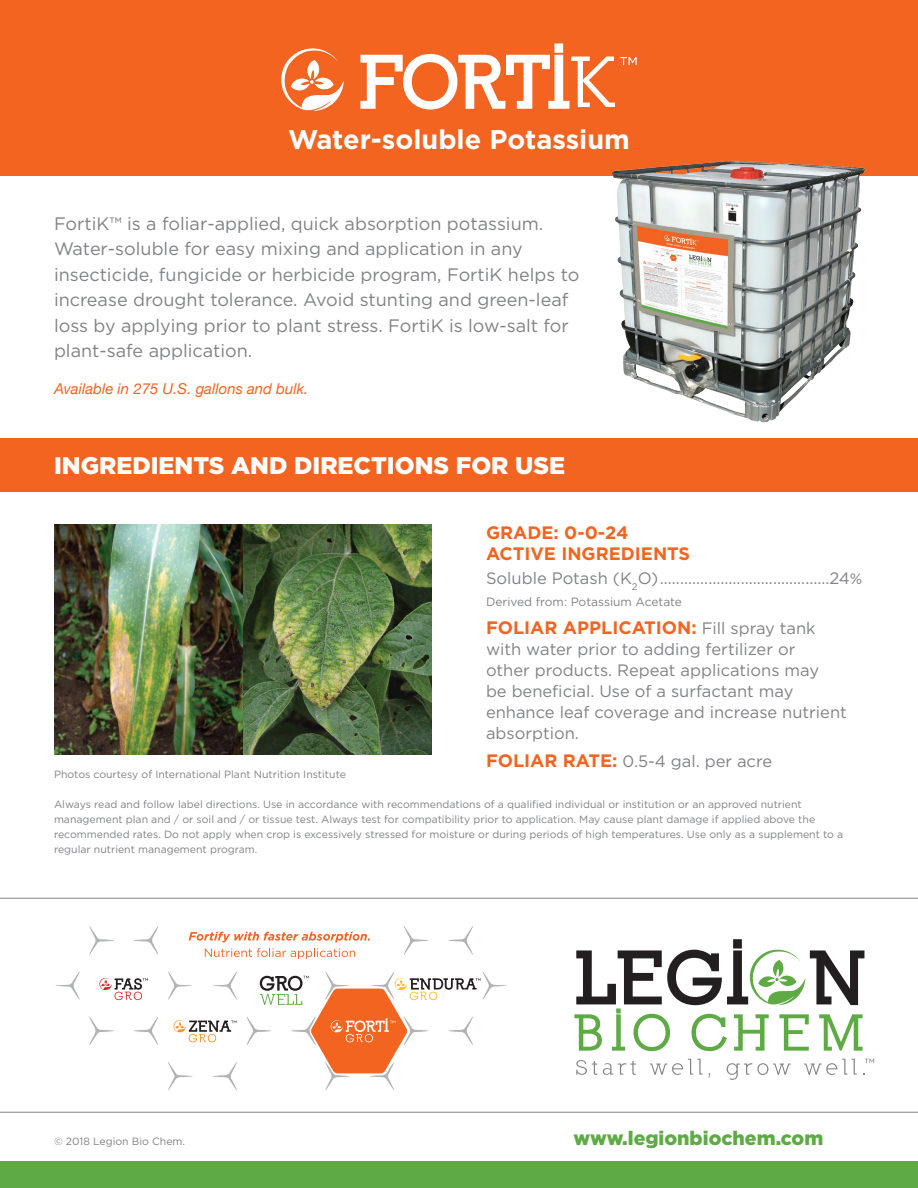
<style>
.page{position:relative;width:918px;height:1188px;background:#fff}
.page>*{position:absolute;margin:0;border:0;box-sizing:border-box;transform-origin:0 0}
.t1{font:700 27px "Gotham";color:#fff}
.t2{font:900 24px "Gotham";color:#fff}
.t3{font:900 19.5px "Gotham";color:#5eab45}
.t4{font:18px/25.5px "Gotham";color:#808285}
.t5{font:700 18px "Gotham";color:#f36421}
.t6{font:16.5px/21px "Gotham";color:#808285}
.t7{font:italic 15px "Helvetica Neue";color:#f36421}
.t8{font:12px "Gotham";color:#808285}
.t9{font:10.5px/15px "Gotham";color:#808285}
.s1{font-size:15px}
.s2{font-weight:400;font-size:16.5px;color:#808285}
.s3{font-weight:700;font-size:18px;color:#f36421}
</style>
<div class="page">
<div style="left:0;top:0;width:918px;height:176px;background:#f36421"></div>
<div style="left:0;top:1161px;width:918px;height:27px;background:#5eab45"></div>
<hr style="left:0;top:1112px;width:918px;height:1px;background:#808285">
<hr style="left:0;top:898px;width:918px;height:1px;background:#808285">
<svg style="left:189px;top:932px;width:181px;height:10px"></svg>
<svg style="left:205px;top:948px;width:150px;height:11px"></svg>
<svg style="left:576px;top:1060px;width:21px;height:15px"></svg>
<svg style="left:603px;top:1061px;width:33px;height:14px"></svg>
<svg style="left:650px;top:1059px;width:53px;height:16px"></svg>
<svg style="left:727px;top:1063px;width:64px;height:17px"></svg>
<svg style="left:804px;top:1059px;width:53px;height:16px"></svg>
<svg style="left:574px;top:939px;width:290px;height:112px"></svg>
<svg style="left:168px;top:1062px;width:25px;height:29px"></svg>
<svg style="left:212px;top:1062px;width:25px;height:29px"></svg>
<svg style="left:448px;top:926px;width:25px;height:29px"></svg>
<svg style="left:134px;top:926px;width:25px;height:29px"></svg>
<svg style="left:89px;top:1017px;width:25px;height:28px"></svg>
<svg style="left:404px;top:926px;width:24px;height:29px"></svg>
<svg style="left:89px;top:926px;width:25px;height:29px"></svg>
<svg style="left:134px;top:1017px;width:25px;height:28px"></svg>
<svg style="left:213px;top:972px;width:24px;height:28px"></svg>
<svg style="left:168px;top:972px;width:24px;height:28px"></svg>
<svg style="left:56px;top:971px;width:24px;height:29px"></svg>
<svg style="left:865px;top:1059px;width:9px;height:4px"></svg>
<svg style="left:99px;top:978px;width:49px;height:22px"></svg>
<svg style="left:246px;top:972px;width:261px;height:119px"></svg>
<svg style="left:173px;top:1020px;width:63px;height:22px"></svg>
<div style="left:0;top:438px;width:918px;height:54px;background:#f36421"></div>
<svg style="left:360px;top:43px;width:277px;height:66px"></svg>
<svg style="left:281px;top:48px;width:63px;height:63px"></svg>
<img style="left:54px;top:525px;width:378px;height:229px">
<img style="left:612px;top:160px;width:254px;height:263px">
<p class="t1" style="left:288px;top:122px;width:343px">Water-soluble Potassium</p>
<p class="t4" style="left:54px;top:210px;width:527px">FortiK™ is a foliar-applied, quick absorption potassium.<br>Water-soluble for easy mixing and application in any insecticide, fungicide or herbicide program, FortiK helps to increase drought tolerance. Avoid stunting and green-leaf loss by applying prior to plant stress. FortiK is low-salt for plant-safe application.</p>
<p class="t7" style="left:54px;top:377px;width:256px">Available in 275 U.S. gallons and bulk.</p>
<p class="t2" style="left:54px;top:449px;width:513px">INGREDIENTS AND DIRECTIONS FOR USE</p>
<p class="t9" style="left:54px;top:766px;width:293px">Photos courtesy of International Plant Nutrition Institute</p>
<p class="t5" style="left:486px;top:521px;width:144px">GRADE: 0-0-24</p>
<p class="t5" style="left:486px;top:542px;width:206px">ACTIVE INGREDIENTS</p>
<p class="t6" style="left:486px;top:568px;width:378px">Soluble Potash (K<sub>2</sub>O)..........................................24<span class="s1">%</span></p>
<p class="t8" style="left:486px;top:594px;width:198px">Derived from: Potassium Acetate</p>
<p class="t5" style="left:486px;top:615px;width:331px">FOLIAR APPLICATION: <span class="s2">Fill spray tank</span></p>
<p class="t6" style="left:486px;top:638px;width:362px">with water prior to adding fertilizer or<br>other products. Repeat applications may<br>be beneficial. Use of a surfactant may enhance leaf coverage and increase nutrient absorption.</p>
<p class="t6" style="left:486px;top:750px;width:288px"><span class="s3">FOLIAR RATE:</span> 0.5-4 gal. per acre</p>
<p class="t9" style="left:54px;top:797px;width:791px">Always read and follow label directions. Use in accordance with recommendations of a qualified individual or institution or an approved nutrient management plan and / or soil and / or tissue test. Always test for compatibility prior to application. May cause plant damage if applied above the recommended rates. Do not apply when crop is excessively stressed for moisture or during periods of high temperatures. Use only as a supplement to a regular nutrient management program.</p>
<p class="t9" style="left:54px;top:1133px;width:133px">© 2018 Legion Bio Chem.</p>
<p class="t3" style="left:573px;top:1124px;width:251px">www.legionbiochem.com</p>
</div>
